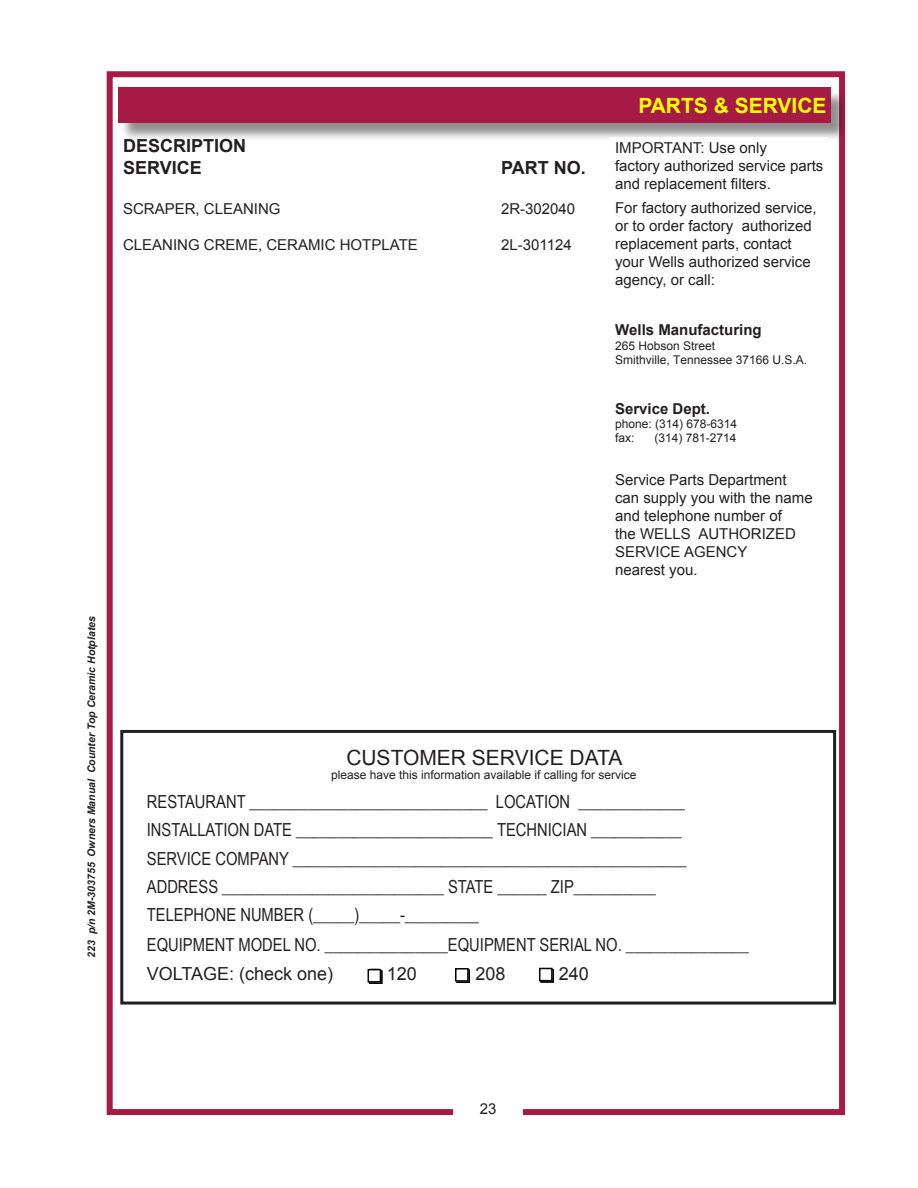
<style>
.page{position:relative;width:918px;height:1188px;background:#fff}
.page>*{position:absolute;margin:0;border:0;box-sizing:border-box;transform-origin:0 0}
.Body_Text{font:21px "Arial";color:#231f20}
.t1{font:700 21px "Arial";color:#ff0}
.Body_Text-2{font:18px "Arial Narrow";color:#231f20}
.Body_Text-3{font:18px "Arial";color:#231f20}
.t2{font:700 18px/21.6px "Arial";color:#231f20}
.Body_Text-4{font:15px/18px "Arial";color:#231f20}
.Body_Text-5{font:700 15px "Arial";color:#231f20}
.t3{font:12px "Arial";color:#231f20}
.Body_Text-6{font:12px/14.4px "Arial";color:#231f20}
.t4{font:italic 700 10.5px "Arial";color:#231f20}
.s1{font-style:inherit}
</style>
<div class="page">
<div style="left:107px;top:71px;width:738px;height:1044px;border:6px solid #a81a46"></div>
<div style="left:453px;top:1099px;width:70px;height:27px;background:#fff"></div>
<div style="left:120px;top:730px;width:716px;height:275px;border:3px solid #231f20"></div>
<div style="left:120px;top:90px;width:730px;height:52px;background:#231f20;opacity:.5"></div>
<div style="left:118px;top:88px;width:713px;height:35px;background:#a81a46"></div>
<div style="left:369px;top:970px;width:14px;height:14px;border:2px solid #000"></div>
<div style="left:368px;top:969px;width:13px;height:14px;border:2px solid #000"></div>
<div style="left:456px;top:969px;width:14px;height:14px;border:2px solid #000"></div>
<div style="left:456px;top:969px;width:12px;height:12px;background:#fff"></div>
<div style="left:455px;top:968px;width:14px;height:14px;border:2px solid #000"></div>
<div style="left:540px;top:969px;width:14px;height:14px;border:2px solid #000"></div>
<div style="left:540px;top:968px;width:12px;height:13px;background:#fff"></div>
<div style="left:539px;top:968px;width:14px;height:13px;border:2px solid #000"></div>
<div style="left:611px;top:137px;width:217px;height:566px;background:#fff"></div>
<svg style="left:371px;top:969px;width:9px;height:11px"></svg>
<svg style="left:459px;top:969px;width:9px;height:11px"></svg>
<svg style="left:543px;top:969px;width:9px;height:11px"></svg>
<p class="t4" style="left:84px;top:958px;width:343px;rotate:-90deg">223 p/n 2M-303755 Owners Manual Counter Top Ceramic Hotplates</p>
<p class="t2" style="left:123px;top:136px;width:125px">DESCRIPTION<br>SERVICE</p>
<p class="t2" style="left:501px;top:157px;width:86px">PART NO.</p>
<p class="Body_Text-4" style="left:123px;top:199px;width:159px">SCRAPER, CLEANING</p>
<p class="Body_Text-4" style="left:501px;top:199px;width:76px">2R-302040</p>
<p class="Body_Text-4" style="left:123px;top:235px;width:296px">CLEANING CREME, CERAMIC HOTPLATE</p>
<p class="Body_Text-4" style="left:501px;top:235px;width:72px">2L-301124</p>
<p class="t1" style="left:638px;top:92px;width:190px">PARTS &amp; SERVICE</p>
<p class="Body_Text-4" style="left:615px;top:138px;width:210px">IMPORTANT: Use only<br>factory authorized service parts and replacement filters.</p>
<p class="Body_Text-4" style="left:615px;top:199px;width:203px">For factory authorized service, or to order factory authorized replacement parts, contact your Wells authorized service agency, or call:</p>
<p class="Body_Text-5" style="left:615px;top:320px;width:148px">Wells Manufacturing</p>
<p class="Body_Text-6" style="left:615px;top:338px;width:194px">265 Hobson Street<br><span class="s1">S</span>mithville, Tennessee 37166 <span class="s1">U</span>.<span class="s1">S</span>.<span class="s1">A</span>.</p>
<p class="Body_Text-5" style="left:615px;top:398px;width:97px">Service Dept.</p>
<p class="t3" style="left:615px;top:416px;width:124px">phone: (314) 678-6314</p>
<p class="t3" style="left:615px;top:430px;width:21px">fax:</p>
<p class="t3" style="left:654px;top:430px;width:84px">(314) 781-2714</p>
<p class="Body_Text-4" style="left:615px;top:471px;width:199px">Service Parts Department can supply you with the name and telephone number of<br>the WELLS AUTHORIZED<br>SERVICE AGENCY</p>
<p class="Body_Text-4" style="left:615px;top:561px;width:84px">nearest you.</p>
<p class="Body_Text" style="left:346px;top:744px;width:278px">CUSTOMER SERVICE DATA</p>
<p class="t3" style="left:331px;top:767px;width:307px">please have this information available if calling for service</p>
<p class="Body_Text-2" style="left:147px;top:788px;width:540px">RESTAURANT _____________________________ LOCATION _____________</p>
<p class="Body_Text-2" style="left:147px;top:817px;width:536px">INSTALLATION DATE ________________________ TECHNICIAN ___________</p>
<p class="Body_Text-2" style="left:147px;top:845px;width:542px">SERVICE COMPANY ________________________________________________</p>
<p class="Body_Text-2" style="left:147px;top:873px;width:511px">ADDRESS ___________________________ STATE ______ ZIP__________</p>
<p class="Body_Text-2" style="left:147px;top:902px;width:334px">TELEPHONE NUMBER (_____)_____-_________</p>
<p class="Body_Text-2" style="left:147px;top:931px;width:604px">EQUIPMENT MODEL NO. _______________EQUIPMENT SERIAL NO. _______________</p>
<p class="Body_Text-3" style="left:147px;top:962px;width:188px">VOLTAGE: (check one)</p>
<p class="Body_Text-3" style="left:387px;top:962px;width:32px">120</p>
<p class="Body_Text-3" style="left:475px;top:962px;width:32px">208</p>
<p class="Body_Text-3" style="left:559px;top:962px;width:32px">240</p>
<p class="Body_Text-4" style="left:480px;top:1100px;width:18px">23</p>
</div>
